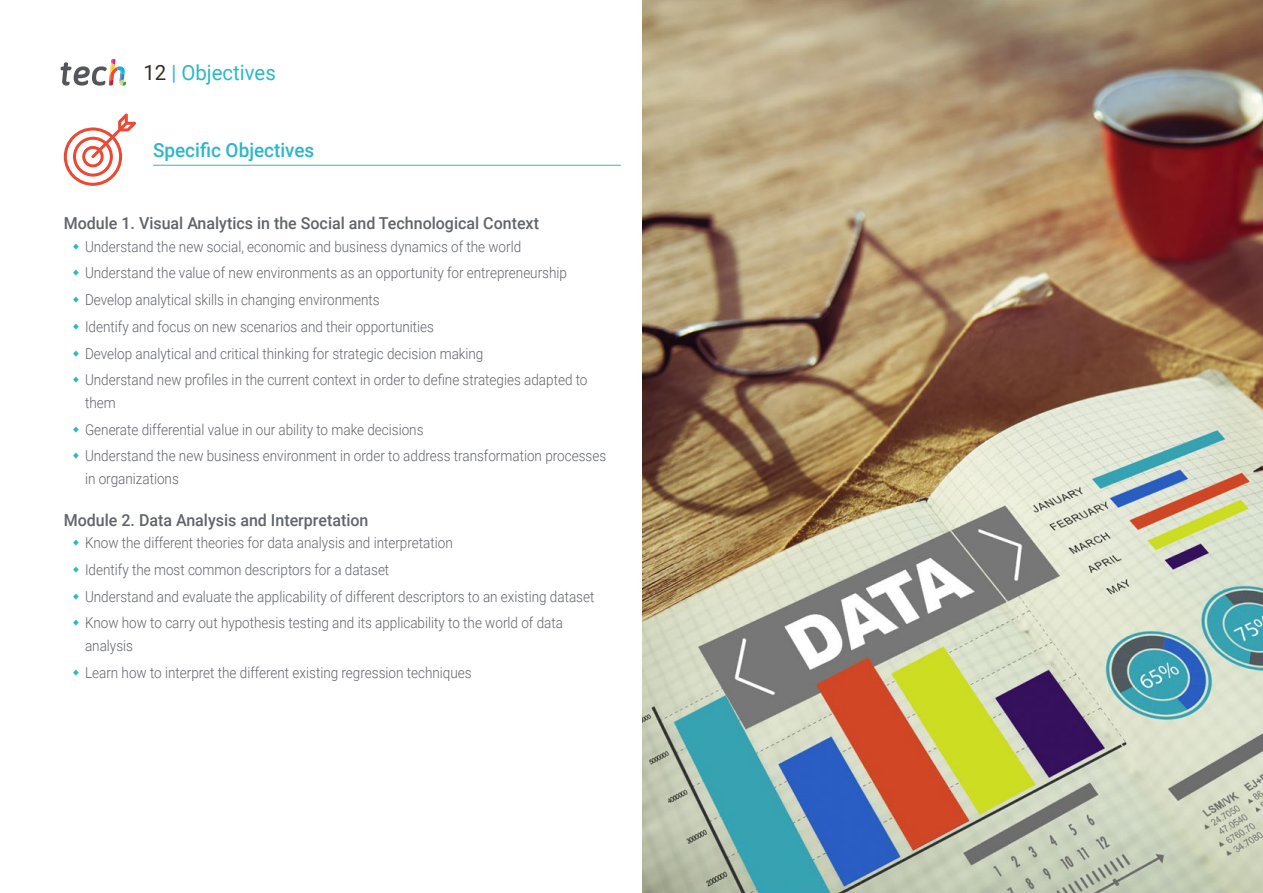
<style>
.page{position:relative;width:1263px;height:893px;background:#fff}
.page>*{position:absolute;margin:0;border:0;box-sizing:border-box;transform-origin:0 0}
.t1{font:21px "Roboto";color:#2db8c5}
.t2{font:500 19.5px "Roboto";color:#2db8c5}
.t3{font:500 16.5px "Roboto";color:#61646a}
.t4{font:300 15px/26.7px "Roboto";color:#61646a;scale:.9 1}
.s1{color:#312e20}
</style>
<div class="page">
<svg style="left:61px;top:59px;width:65px;height:27px"></svg>
<img style="left:642px;top:0;width:621px;height:893px">
<hr style="left:153px;top:165px;width:468px;height:1px;background:#2db8c5">
<svg style="left:64px;top:113px;width:72px;height:73px"></svg>
<h1 class="t1" style="left:144px;top:57px;width:134px"><span class="s1">12</span> | Objectives</h1>
<h2 class="t2" style="left:153px;top:136px;width:163px">Specific Objectives</h2>
<p class="t3" style="left:64px;top:212px;width:477px">Module 1. Visual Analytics in the Social and Technological Context</p>
<p class="t4" style="left:85px;top:232px;width:560px">Understand the new social, economic and business dynamics of the world Understand the value of new environments as an opportunity for entrepreneurship Develop analytical skills in changing environments<br>Identify and focus on new scenarios and their opportunities<br>Develop analytical and critical thinking for strategic decision making<br>Understand new profiles in the current context in order to define strategies adapted to</p>
<p class="t4" style="left:85px;top:389px;width:581px">them<br>Generate differential value in our ability to make decisions<br>Understand the new business environment in order to address transformation processes</p>
<p class="t4" style="left:85px;top:465px;width:106px">in organizations</p>
<p class="t3" style="left:64px;top:508px;width:306px">Module 2. Data Analysis and Interpretation</p>
<p class="t4" style="left:85px;top:529px;width:567px">Know the different theories for data analysis and interpretation<br>Identify the most common descriptors for a dataset<br>Understand and evaluate the applicability of different descriptors to an existing dataset Know how to carry out hypothesis testing and its applicability to the world of data</p>
<p class="t4" style="left:85px;top:631px;width:431px">analysis<br>Learn how to interpret the different existing regression techniques</p>
</div>
